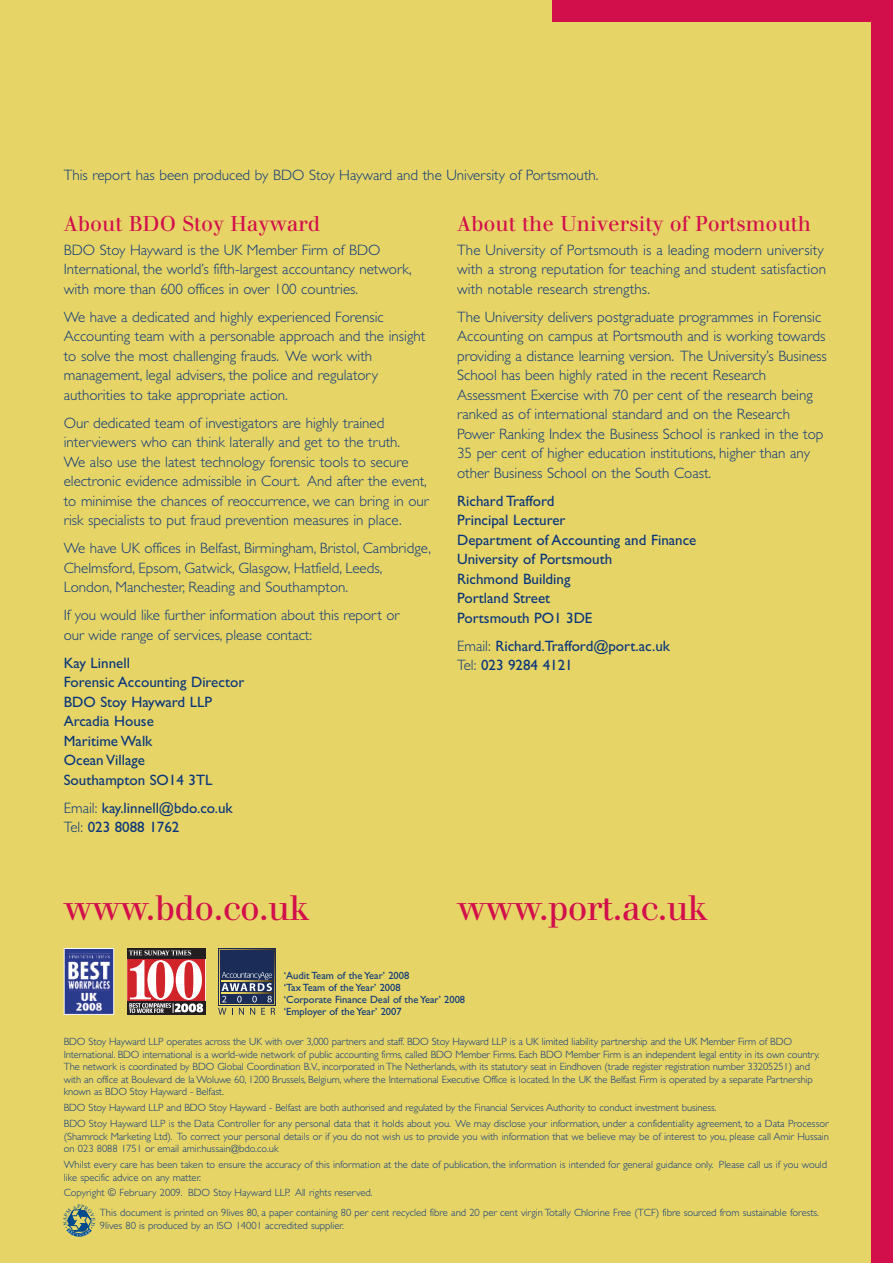
<style>
.page{position:relative;width:893px;height:1263px;background:#e6d467}
.page>*{position:absolute;margin:0;border:0;box-sizing:border-box;transform-origin:0 0}
.t1{font:34.5px "Walbaum LT";letter-spacing:-.015em;color:#d20e4b}
.t2{font:21px "Walbaum LT";color:#d20e4b}
.t3{font:300 15px/19.5px "Gill Sans";color:#08357c}
.t4{font:15px/19.5px "Gill Sans";color:#08357c}
.t5{font:300 10.5px/12.6px "Gill Sans";letter-spacing:-.01em;color:#08357c}
.t6{font:10.5px/12px "Gill Sans";color:#08357c}
.s1{font-weight:300}
</style>
<div class="page">
<div style="left:872px;top:0;width:21px;height:1263px;background:#d20e4b"></div>
<div style="left:553px;top:0;width:340px;height:21px;background:#d20e4b"></div>
<svg style="left:218px;top:948px;width:58px;height:58px"></svg>
<div style="left:220px;top:950px;width:54px;height:54px;background:#1a2c57"></div>
<svg style="left:222px;top:972px;width:50px;height:30px"></svg>
<svg style="left:218px;top:1008px;width:8px;height:7px"></svg>
<svg style="left:239px;top:1008px;width:5px;height:7px"></svg>
<svg style="left:250px;top:1008px;width:5px;height:7px"></svg>
<svg style="left:261px;top:1008px;width:4px;height:7px"></svg>
<svg style="left:271px;top:1008px;width:4px;height:7px"></svg>
<div style="left:127px;top:1001px;width:78px;height:14px;background:#231f20"></div>
<div style="left:127px;top:948px;width:78px;height:10px;background:#231f20"></div>
<svg style="left:129px;top:950px;width:74px;height:63px;background:#bb7b7e"></svg>
<img style="left:66px;top:950px;width:46px;height:63px">
<div style="left:64px;top:948px;width:50px;height:67px;border:1px solid #fff"></div>
<svg style="left:65px;top:1207px;width:28px;height:29px"></svg>
<h3 class="t3" style="left:64px;top:166px;width:536px">This report has been produced by BDO Stoy Hayward and the University of Portsmouth.</h3>
<h2 class="t2" style="left:457px;top:216px;width:355px">About the University of Portsmouth</h2>
<h3 class="t3" style="left:457px;top:240px;width:370px">The University of Portsmouth is a leading modern university with a strong reputation for teaching and student satisfaction with notable research strengths.</h3>
<p class="t3" style="left:457px;top:307px;width:371px">The University delivers postgraduate programmes in Forensic Accounting on campus at Portsmouth and is working towards providing a distance learning version. The University’s Business School has been highly rated in the recent Research Assessment Exercise with 70 per cent of the research being ranked as of international standard and on the Research Power Ranking Index the Business School is ranked in the top 35 per cent of higher education institutions, higher than any other Business School on the South Coast.</p>
<h3 class="t4" style="left:457px;top:491px;width:241px">Richard Trafford<br>Principal Lecturer<br>Department of Accounting and Finance<br>University of Portsmouth<br>Richmond Building<br>Portland Street<br>Portsmouth PO1 3DE</h3>
<h3 class="t4" style="left:457px;top:636px;width:214px"><span class="s1">Email:</span> Richard.Trafford@port.ac.uk<br><span class="s1">Tel:</span> 023 9284 4121</h3>
<h2 class="t2" style="left:64px;top:216px;width:258px">About BDO Stoy Hayward</h2>
<h3 class="t3" style="left:64px;top:240px;width:349px">BDO Stoy Hayward is the UK Member Firm of BDO<br>International, the world’s fifth-largest accountancy network, with more than 600 offices in over 100 countries.</h3>
<p class="t3" style="left:64px;top:307px;width:363px">We have a dedicated and highly experienced Forensic Accounting team with a personable approach and the insight to solve the most challenging frauds. We work with management, legal advisers, the police and regulatory authorities to take appropriate action.</p>
<p class="t3" style="left:64px;top:413px;width:367px">Our dedicated team of investigators are highly trained interviewers who can think laterally and get to the truth.<br>We also use the latest technology forensic tools to secure electronic evidence admissible in Court. And after the event, to minimise the chances of reoccurrence, we can bring in our risk specialists to put fraud prevention measures in place.</p>
<h3 class="t3" style="left:64px;top:538px;width:369px">We have UK offices in Belfast, Birmingham, Bristol, Cambridge,<br>Chelmsford, Epsom, Gatwick, Glasgow, Hatfield, Leeds,<br>London, Manchester, Reading and Southampton.</h3>
<h3 class="t3" style="left:64px;top:605px;width:337px">If you would like further information about this report or our wide range of services, please contact:</h3>
<h3 class="t4" style="left:64px;top:653px;width:182px">Kay Linnell<br>Forensic Accounting Director<br>BDO Stoy Hayward LLP<br>Arcadia House<br>Maritime Walk<br>Ocean Village<br>Southampton SO14 3TL</h3>
<h3 class="t4" style="left:64px;top:798px;width:170px"><span class="s1">Email:</span> kay.linnell@bdo.co.uk<br><span class="s1">Tel:</span> 023 8088 1762</h3>
<h1 class="t1" style="left:64px;top:895px;width:248px">www.bdo.co.uk</h1>
<h1 class="t1" style="left:457px;top:895px;width:253px">www.port.ac.uk</h1>
<p class="t6" style="left:284px;top:969px;width:183px">‘Audit Team of the Year’ 2008<br>‘Tax Team of the Year’ 2008<br>‘Corporate Finance Deal of the Year’ 2008 ‘Employer of the Year’ 2007</p>
<p class="t5" style="left:64px;top:1035px;width:757px">BDO Stoy Hayward LLP operates across the UK with over 3,000 partners and staff. BDO Stoy Hayward LLP is a UK limited liability partnership and the UK Member Firm of BDO International. BDO international is a world-wide network of public accounting firms, called BDO Member Firms. Each BDO Member Firm is an independent legal entity in its own country.<br>The network is coordinated by BDO Global Coordination B.V., incorporated in The Netherlands, with its statutory seat in Eindhoven (trade register registration number 33205251) and with an office at Boulevard de la Woluwe 60, 1200 Brussels, Belgium, where the International Executive Office is located. In the UK the Belfast Firm is operated by a separate Partnership known as BDO Stoy Hayward - Belfast.</p>
<p class="t5" style="left:64px;top:1100px;width:766px;line-height:15.8px">BDO Stoy Hayward LLP and BDO Stoy Hayward - Belfast are both authorised and regulated by the Financial Services Authority to conduct investment business.<br>BDO Stoy Hayward LLP is the Data Controller for any personal data that it holds about you. We may disclose your information, under a confidentiality agreement, to a Data Processor</p>
<p class="t5" style="left:64px;top:1130px;width:767px">(Shamrock Marketing Ltd). To correct your personal details or if you do not wish us to provide you with information that we believe may be of interest to you, please call Amir Hussain on 023 8088 1751 or email amir.hussain@bdo.co.uk</p>
<p class="t5" style="left:64px;top:1158px;width:765px">Whilst every care has been taken to ensure the accuracy of this information at the date of publication, the information is intended for general guidance only. Please call us if you would like specific advice on any matter.</p>
<p class="t5" style="left:100px;top:1183px;width:721px;line-height:20.1px;text-indent:-36px">Copyright © February 2009. BDO Stoy Hayward LLP. All rights reserved.<br>This document is printed on 9lives 80, a paper containing 80 per cent recycled fibre and 20 per cent virgin Totally Chlorine Free (TCF) fibre sourced from sustainable forests.</p>
<p class="t5" style="left:100px;top:1219px;width:245px">9lives 80 is produced by an ISO 14001 accredited supplier.</p>
</div>
